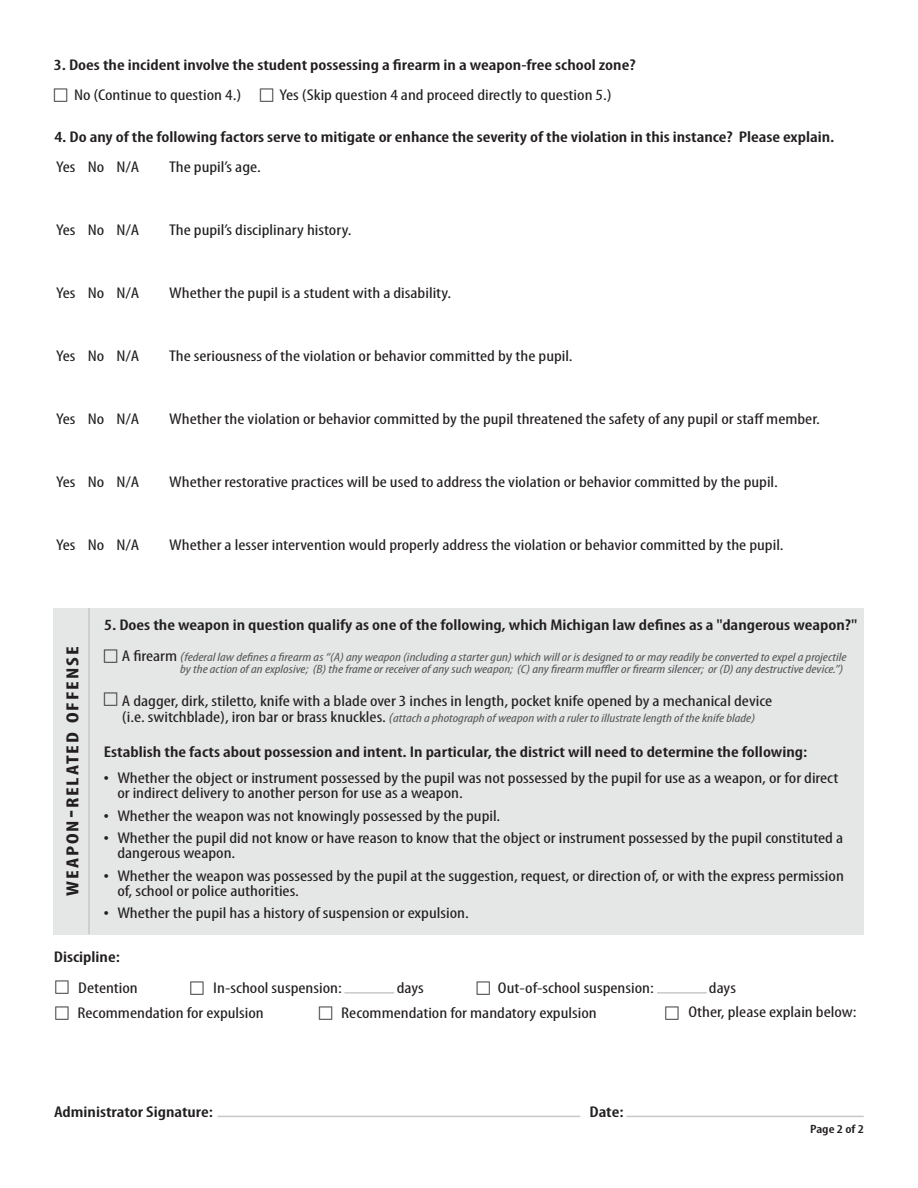
<style>
.page{position:relative;width:918px;height:1188px;background:#fff}
.page>*{position:absolute;margin:0;border:0;box-sizing:border-box;transform-origin:0 0}
.t1{font:700 condensed 17.7px "Myriad Pro";letter-spacing:.085em;color:#231f20;scale:1.25 1}
.t2{font:condensed 15.6px/15px "Myriad Pro";color:#231f20;scale:1.25 1}
.t3{font:600 condensed 15.6px "Myriad Pro";color:#231f20;scale:1.25 1}
.t4{font:italic condensed 12px/12px "Myriad Pro";color:#57585a;text-align:right;scale:1.25 1}
.t5{font:600 condensed 12px "Myriad Pro";color:#231f20;scale:1.25 1}
.s1{font-size:25.2px}
.s2{font-style:normal;font-size:15.6px;color:#231f20}
.s3{font-size:13.2px}
.s4{font-size:19.5px}
</style>
<div class="page">
<hr style="left:657px;top:992px;width:50px;height:2px;background:#c7c8ca">
<hr style="left:218px;top:1116px;width:362px;height:1px;background:#c7c8ca">
<hr style="left:626px;top:1116px;width:238px;height:1px;background:#c7c8ca">
<div style="left:54px;top:608px;width:810px;height:326px;background:#e5e6e6"></div>
<hr style="left:88px;top:608px;width:2px;height:326px;background:#c7c8ca">
<hr style="left:344px;top:992px;width:50px;height:2px;background:#c7c8ca">
<p class="t3" style="left:54px;top:55px;width:467px">3. Does the incident involve the student possessing a firearm in a weapon-free school zone?</p>
<p class="t2" style="left:280px;top:87px;width:267px">Yes (Skip question 4 and proceed directly to question 5.)</p>
<p class="t2" style="left:74px;top:87px;width:135px">No (Continue to question 4.)</p>
<p class="t3" style="left:54px;top:127px;width:626px">4. Do any of the following factors serve to mitigate or enhance the severity of the violation in this instance? Please explain.</p>
<p class="t2" style="left:56px;top:159px;width:68px">Yes No N/A</p>
<p class="t2" style="left:169px;top:159px;width:75px">The pupil’s age.</p>
<p class="t2" style="left:56px;top:222px;width:68px">Yes No N/A</p>
<p class="t2" style="left:169px;top:222px;width:147px">The pupil’s disciplinary history.</p>
<p class="t2" style="left:56px;top:285px;width:68px">Yes No N/A</p>
<p class="t2" style="left:169px;top:285px;width:227px">Whether the pupil is a student with a disability.</p>
<p class="t2" style="left:56px;top:348px;width:68px">Yes No N/A</p>
<p class="t2" style="left:169px;top:348px;width:324px">The seriousness of the violation or behavior committed by the pupil.</p>
<p class="t2" style="left:56px;top:411px;width:68px">Yes No N/A</p>
<p class="t2" style="left:169px;top:411px;width:522px">Whether the violation or behavior committed by the pupil threatened the safety of any pupil or staff member.</p>
<p class="t2" style="left:56px;top:474px;width:68px">Yes No N/A</p>
<p class="t2" style="left:169px;top:474px;width:488px">Whether restorative practices will be used to address the violation or behavior committed by the pupil.</p>
<p class="t2" style="left:56px;top:537px;width:68px">Yes No N/A</p>
<p class="t2" style="left:169px;top:537px;width:493px">Whether a lesser intervention would properly address the violation or behavior committed by the pupil.</p>
<p class="t3" style="left:104px;top:615px;width:604px">5. Does the weapon in question qualify as one of the following, which Michigan law defines as a "dangerous weapon?"</p>
<p class="t1" style="left:62px;top:896px;width:201px;rotate:-90deg">weapon<span class="s1">-</span>related offense</p>
<p class="t4" style="left:122px;top:651px;width:581px"><span class="s2">A firearm</span> <span class="s3">(</span>federal law defines a firearm as “(A) any weapon (including a starter gun) which will or is designed to or may readily be converted to expel a projectile by the action of an explosive; (B) the frame or receiver of any such weapon; (C) any firearm muffler or firearm silencer; or (D) any destructive device.”)</p>
<p class="t2" style="left:122px;top:693px;width:522px">A dagger, dirk, stiletto, knife with a blade over 3 inches in length, pocket knife opened by a mechanical device</p>
<p class="t4" style="left:122px;top:712px;width:508px"><span class="s2">(i.e. switchblade), iron bar or brass knuckles.</span> <span class="s3">(</span>attach a photograph of weapon with a ruler to illustrate length of the knife blade)</p>
<p class="t3" style="left:104px;top:742px;width:564px">Establish the facts about possession and intent. In particular, the district will need to determine the following:</p>
<p class="t2" style="left:117px;top:770px;width:578px;text-indent:-14px"><span class="s4">•</span> Whether the object or instrument possessed by the pupil was not possessed by the pupil for use as a weapon, or for direct or indirect delivery to another person for use as a weapon.</p>
<p class="t2" style="left:104px;top:808px;width:319px"><span class="s4">•</span> Whether the weapon was not knowingly possessed by the pupil.</p>
<p class="t2" style="left:117px;top:830px;width:582px;text-indent:-14px"><span class="s4">•</span> Whether the pupil did not know or have reason to know that the object or instrument possessed by the pupil constituted a dangerous weapon.</p>
<p class="t2" style="left:117px;top:868px;width:583px;text-indent:-14px"><span class="s4">•</span> Whether the weapon was possessed by the pupil at the suggestion, request, or direction of, or with the express permission of, school or police authorities.</p>
<p class="t2" style="left:104px;top:905px;width:294px"><span class="s4">•</span> Whether the pupil has a history of suspension or expulsion.</p>
<p class="t3" style="left:54px;top:948px;width:54px">Discipline:</p>
<p class="t2" style="left:78px;top:980px;width:49px">Detention</p>
<p class="t2" style="left:498px;top:980px;width:126px">Out-of-school suspension:</p>
<p class="t2" style="left:709px;top:980px;width:23px">days</p>
<p class="t2" style="left:213px;top:980px;width:104px">In-school suspension:</p>
<p class="t2" style="left:397px;top:980px;width:23px">days</p>
<p class="t2" style="left:78px;top:1005px;width:151px">Recommendation for expulsion</p>
<p class="t2" style="left:341px;top:1005px;width:206px">Recommendation for mandatory expulsion</p>
<p class="t3" style="left:54px;top:1103px;width:129px">Administrator Signature:</p>
<p class="t3" style="left:590px;top:1103px;width:29px">Date:</p>
<p class="t2" style="left:688px;top:1004px;width:136px">Other, please explain below:</p>
<p class="t5" style="left:810px;top:1122px;width:45px">Page 2 of 2</p>
</div>
